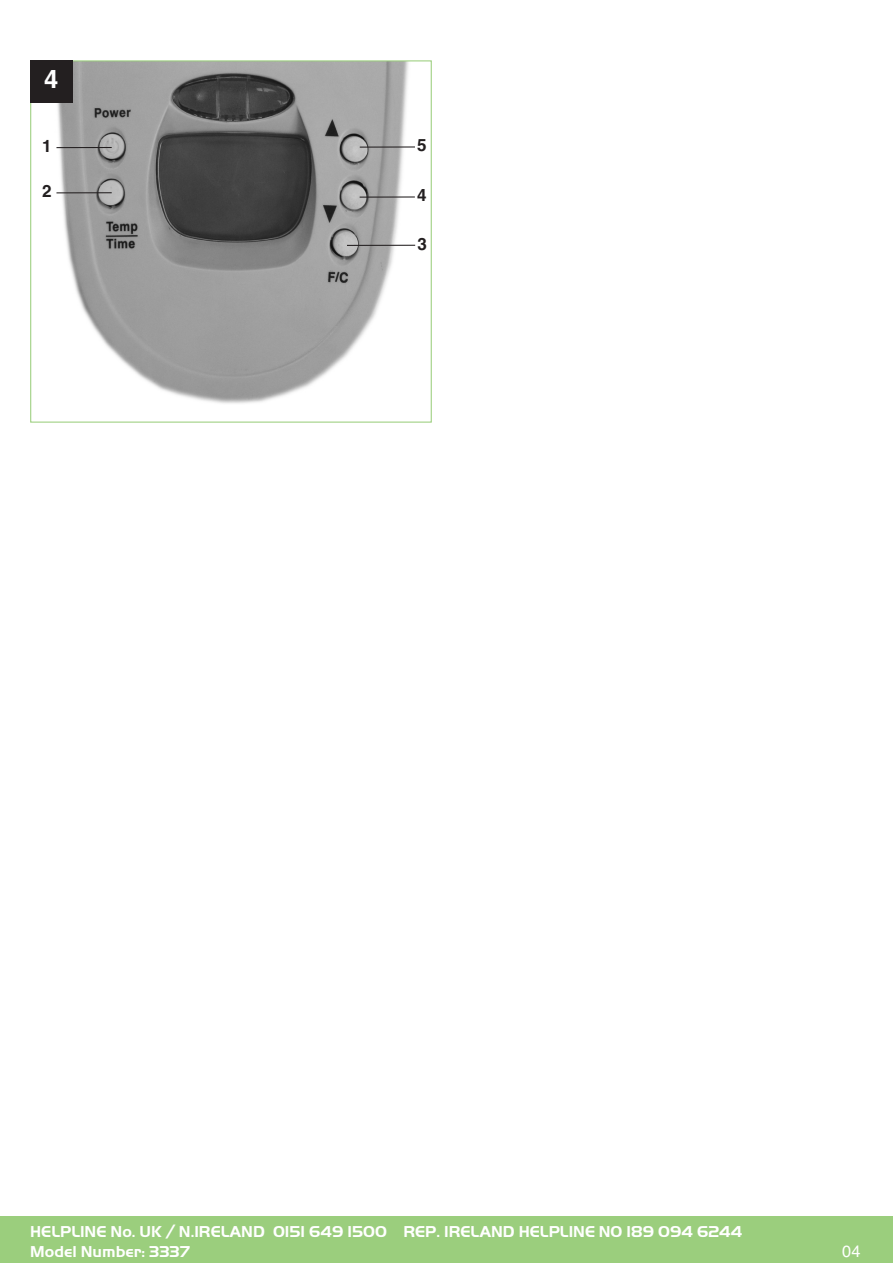
<style>
.page{position:relative;width:893px;height:1263px;background:#fff}
.page>*{position:absolute;margin:0;border:0;box-sizing:border-box;transform-origin:0 0}
.t1{font:700 25.5px "Helvetica";color:#fff}
.t2{font:700 17.1px "Helvetica";color:#231f20}
.t3{font:700 16.35px/20.7px "Handel Got D";color:#fff}
.t4{font:16.35px "Helvetica";color:#fff}
</style>
<div class="page">
<div style="left:0;top:1217px;width:892px;height:46px;background:#9bce7d"></div>
<img style="left:56px;top:62px;width:356px;height:342px">
<div style="left:30px;top:60px;width:42px;height:43px;background:#231f20"></div>
<hr style="left:56px;top:147px;width:56px;height:1px;background:#231f20">
<hr style="left:360px;top:146px;width:55px;height:2px;background:#231f20">
<hr style="left:360px;top:196px;width:55px;height:2px;background:#231f20">
<hr style="left:347px;top:245px;width:68px;height:1px;background:#231f20">
<hr style="left:56px;top:192px;width:56px;height:1px;background:#231f20">
<h1 class="t1" style="left:44px;top:70px;width:16px">4</h1>
<p class="t2" style="left:42px;top:140px;width:11px">1</p>
<p class="t2" style="left:417px;top:139px;width:11px">5</p>
<p class="t2" style="left:417px;top:189px;width:11px">4</p>
<p class="t2" style="left:417px;top:237px;width:11px">3</p>
<p class="t2" style="left:42px;top:185px;width:11px">2</p>
<p class="t3" style="left:30px;top:1222px;width:714px">HELPLINE No. UK / N.IRELAND 0151 649 1500 REP. IRELAND HELPLINE NO 189 094 6244<br>Model Number: 3337</p>
<p class="t4" style="left:842px;top:1246px;width:20px">04</p>
</div>
